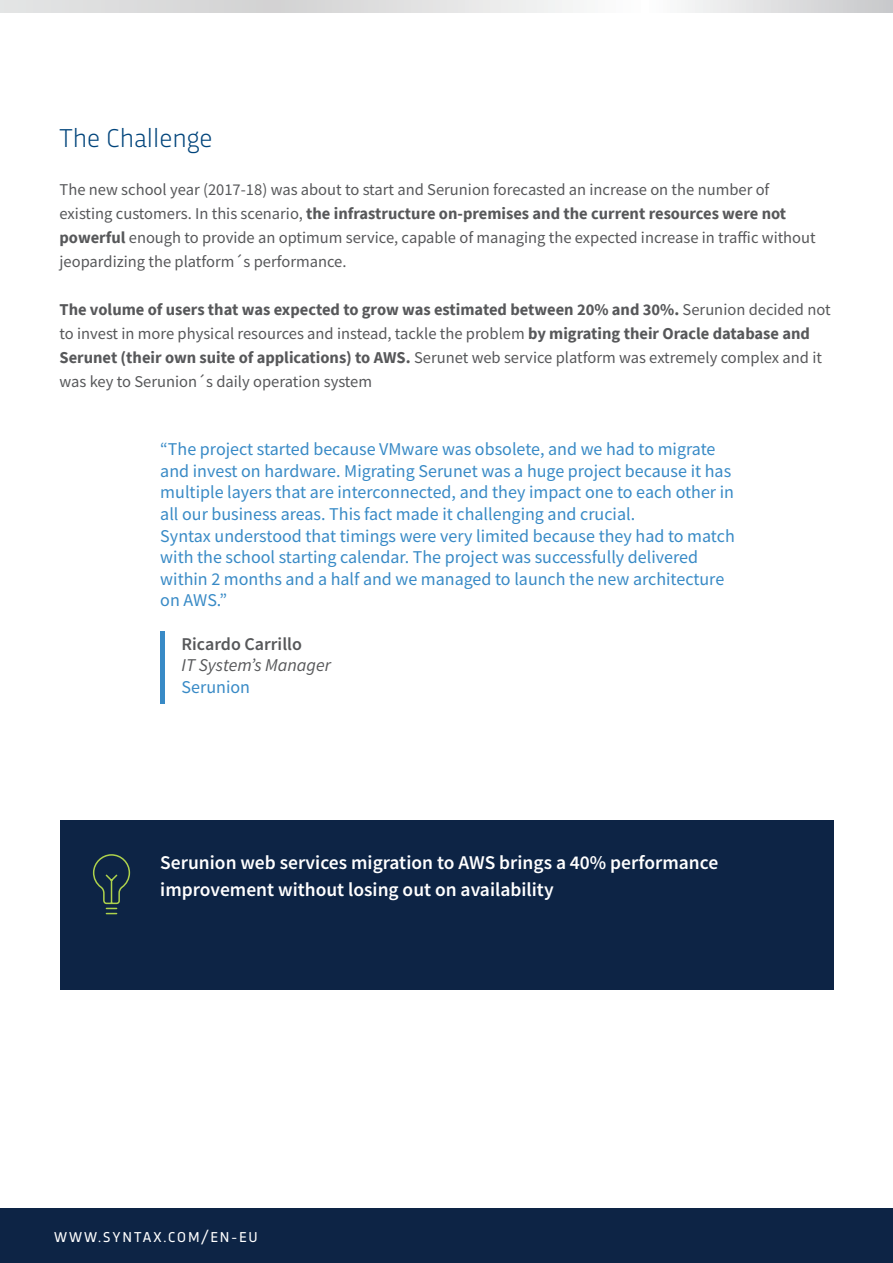
<style>
.page{position:relative;width:893px;height:1263px;background:#fff}
.page>*{position:absolute;margin:0;border:0;box-sizing:border-box;transform-origin:0 0}
.t1{font:300 27px "Trasandina W03";color:#00447b}
.t2{font:600 19.5px/27px "Source Sans Pro";color:#fff}
.t3{font:18px/21.6px "Source Sans Pro";color:#388ac6}
.t4{font:italic 18px "Source Sans Pro";color:#57585a}
.t5{font:600 18px "Source Sans Pro";color:#57585a}
.t6{font:16.5px/24px "Source Sans Pro";color:#57585a}
.t7{font:15px "Trasandina W03";letter-spacing:.13em;color:#fff}
.s1{font-weight:700}
</style>
<div class="page">
<div style="left:0;top:1209px;width:893px;height:54px;background:#0d2445"></div>
<svg style="left:0;top:0;width:893px;height:13px"></svg>
<div style="left:160px;top:632px;width:5px;height:72px;background:#388ac6"></div>
<div style="left:60px;top:820px;width:773px;height:169px;background:#0d2445"></div>
<svg style="left:93px;top:854px;width:38px;height:61px"></svg>
<h1 class="t1" style="left:60px;top:119px;width:154px">The Challenge</h1>
<p class="t6" style="left:60px;top:178px;width:758px">The new school year (2017-18) was about to start and Serunion forecasted an increase on the number of existing customers. In this scenario, <span class="s1">the infrastructure on-premises and the current resources were not powerful</span> enough to provide an optimum service, capable of managing the expected increase in traffic without jeopardizing the platform´s performance.</p>
<p class="t6" style="left:60px;top:298px;width:773px"><span class="s1">The volume of users that was expected to grow was estimated between 20% and 30%.</span> Serunion decided not to invest in more physical resources and instead, tackle the problem <span class="s1">by migrating their Oracle database and Serunet (their own suite of applications) to AWS.</span> Serunet web service platform was extremely complex and it was key to Serunion´s daily operation system</p>
<p class="t3" style="left:160px;top:438px;width:576px">“The project started because VMware was obsolete, and we had to migrate and invest on hardware. Migrating Serunet was a huge project because it has multiple layers that are interconnected, and they impact one to each other in all our business areas. This fact made it challenging and crucial.<br>Syntax understood that timings were very limited because they had to match with the school starting calendar. The project was successfully delivered within 2 months and a half and we managed to launch the new architecture on AWS.”</p>
<p class="t5" style="left:182px;top:632px;width:122px">Ricardo Carrillo</p>
<p class="t4" style="left:182px;top:654px;width:151px">IT System’s Manager</p>
<p class="t3" style="left:182px;top:676px;width:70px">Serunion</p>
<p class="t2" style="left:160px;top:848px;width:559px">Serunion web services migration to AWS brings a 40% performance improvement without losing out on availability</p>
<p class="t7" style="left:54px;top:1226px;width:205px">WWW.SYNTAX.COM/EN-EU</p>
</div>
